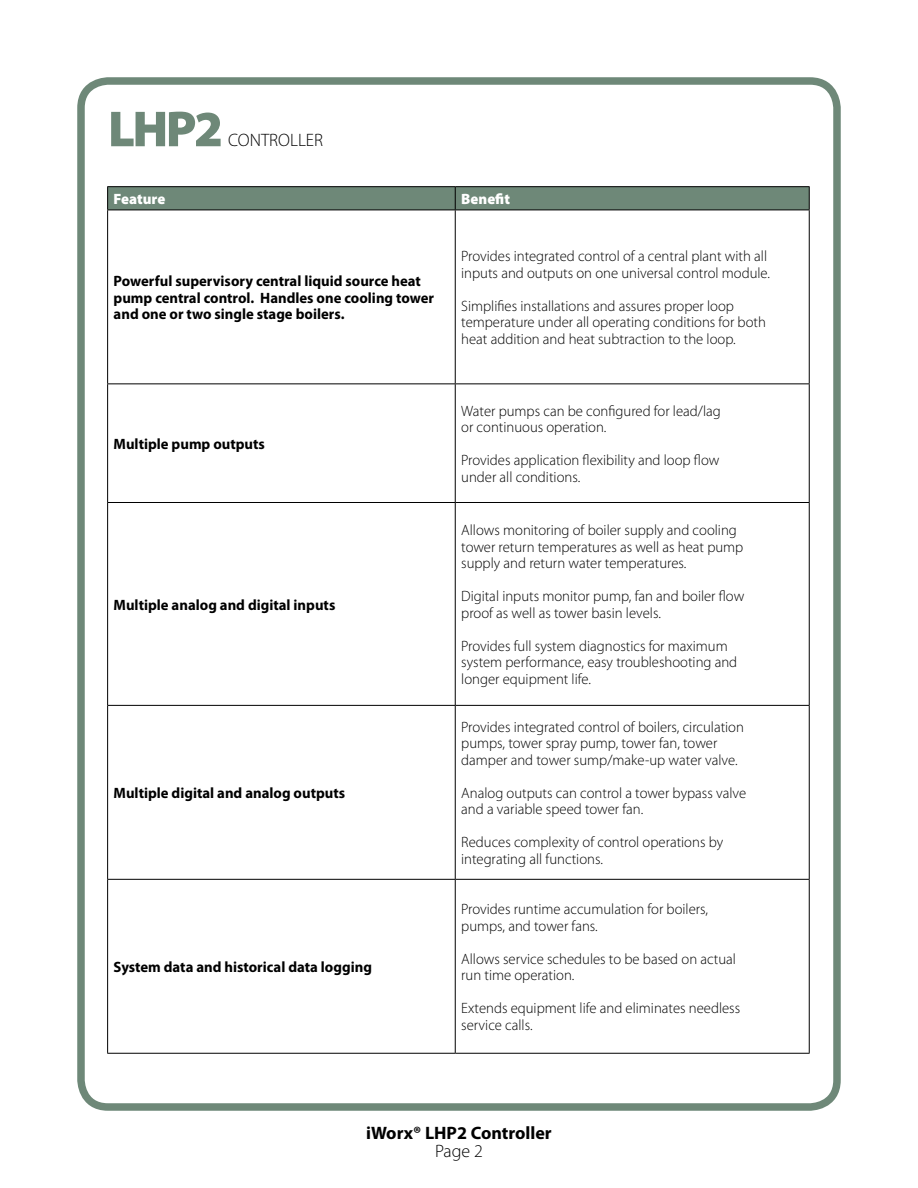
<style>
.page{position:relative;width:918px;height:1188px;background:#fff}
.page>*{position:absolute;margin:0;border:0;box-sizing:border-box;transform-origin:0 0}
.t1{font:900 51px "Myriad Pro";color:#6e8878}
.t2{font:700 18px "Myriad Pro";color:#000}
.t3{font:300 18px "Myriad Pro";color:#000}
.t4{font:300 15px/16.5px "Myriad Pro";color:#000}
.t5{font:700 15px/16.5px "Myriad Pro";color:#000}
.t6{font:900 15px "Myriad Pro";color:#fff}
</style>
<div class="page">
<div style="left:77px;top:77px;width:764px;height:1034px;border:8px solid #6e8878;border-radius:27px"></div>
<hr style="left:107px;top:210px;width:1px;height:173px;background:#000">
<hr style="left:455px;top:210px;width:1px;height:173px;background:#000">
<hr style="left:809px;top:210px;width:1px;height:173px;background:#000">
<hr style="left:107px;top:384px;width:1px;height:118px;background:#000">
<hr style="left:455px;top:384px;width:1px;height:118px;background:#000">
<hr style="left:809px;top:384px;width:1px;height:118px;background:#000">
<hr style="left:107px;top:503px;width:1px;height:202px;background:#000">
<hr style="left:455px;top:503px;width:1px;height:202px;background:#000">
<hr style="left:809px;top:503px;width:1px;height:202px;background:#000">
<hr style="left:107px;top:706px;width:1px;height:173px;background:#000">
<hr style="left:455px;top:706px;width:1px;height:173px;background:#000">
<hr style="left:809px;top:706px;width:1px;height:173px;background:#000">
<hr style="left:107px;top:880px;width:1px;height:173px;background:#000">
<hr style="left:455px;top:880px;width:1px;height:173px;background:#000">
<hr style="left:809px;top:880px;width:1px;height:173px;background:#000">
<hr style="left:107px;top:186px;width:348px;height:1px;background:#000">
<hr style="left:455px;top:186px;width:355px;height:1px;background:#000">
<svg style="left:107px;top:187px;width:703px;height:23px;background:#6a8373"></svg>
<hr style="left:107px;top:210px;width:348px;height:1px;background:#000">
<hr style="left:455px;top:210px;width:355px;height:1px;background:#000">
<hr style="left:107px;top:383px;width:348px;height:1px;background:#000">
<hr style="left:455px;top:383px;width:355px;height:1px;background:#000">
<hr style="left:107px;top:502px;width:348px;height:1px;background:#000">
<hr style="left:455px;top:502px;width:355px;height:1px;background:#000">
<hr style="left:107px;top:705px;width:348px;height:1px;background:#000">
<hr style="left:455px;top:705px;width:355px;height:1px;background:#000">
<hr style="left:107px;top:879px;width:348px;height:1px;background:#000">
<hr style="left:455px;top:879px;width:355px;height:1px;background:#000">
<hr style="left:107px;top:1053px;width:348px;height:1px;background:#000">
<hr style="left:455px;top:1053px;width:355px;height:1px;background:#000">
<h1 class="t1" style="left:108px;top:95px;width:117px">LHP2</h1>
<p class="t3" style="left:228px;top:129px;width:96px">CONTROLLER</p>
<p class="t6" style="left:114px;top:189px;width:53px">Feature</p>
<p class="t6" style="left:461px;top:189px;width:50px">Benefit</p>
<p class="t5" style="left:114px;top:272px;width:322px">Powerful supervisory central liquid source heat pump central control. Handles one cooling tower and one or two single stage boilers.</p>
<p class="t5" style="left:114px;top:435px;width:153px">Multiple pump outputs</p>
<p class="t5" style="left:114px;top:596px;width:223px">Multiple analog and digital inputs</p>
<p class="t5" style="left:114px;top:784px;width:233px">Multiple digital and analog outputs</p>
<p class="t5" style="left:114px;top:958px;width:260px">System data and historical data logging</p>
<p class="t4" style="left:461px;top:248px;width:310px">Provides integrated control of a central plant with all inputs and outputs on one universal control module.</p>
<p class="t4" style="left:461px;top:297px;width:306px">Simplifies installations and assures proper loop temperature under all operating conditions for both heat addition and heat subtraction to the loop.</p>
<p class="t4" style="left:461px;top:402px;width:261px">Water pumps can be configured for lead/lag or continuous operation.</p>
<p class="t4" style="left:461px;top:452px;width:260px">Provides application flexibility and loop flow under all conditions.</p>
<p class="t4" style="left:461px;top:522px;width:284px">Allows monitoring of boiler supply and cooling tower return temperatures as well as heat pump supply and return water temperatures.</p>
<p class="t4" style="left:461px;top:588px;width:285px">Digital inputs monitor pump, fan and boiler flow proof as well as tower basin levels.</p>
<p class="t4" style="left:461px;top:637px;width:278px">Provides full system diagnostics for maximum system performance, easy troubleshooting and longer equipment life.</p>
<p class="t4" style="left:461px;top:719px;width:284px">Provides integrated control of boilers, circulation pumps, tower spray pump, tower fan, tower damper and tower sump/make-up water valve.</p>
<p class="t4" style="left:461px;top:785px;width:286px">Analog outputs can control a tower bypass valve and a variable speed tower fan.</p>
<p class="t4" style="left:461px;top:834px;width:263px">Reduces complexity of control operations by integrating all functions.</p>
<p class="t4" style="left:461px;top:901px;width:248px">Provides runtime accumulation for boilers, pumps, and tower fans.</p>
<p class="t4" style="left:461px;top:950px;width:276px">Allows service schedules to be based on actual run time operation.</p>
<p class="t4" style="left:461px;top:1000px;width:280px">Extends equipment life and eliminates needless service calls.</p>
<p class="t2" style="left:366px;top:1121px;width:187px">iWorx® LHP2 Controller</p>
<p class="t3" style="left:435px;top:1140px;width:49px">Page 2</p>
</div>
